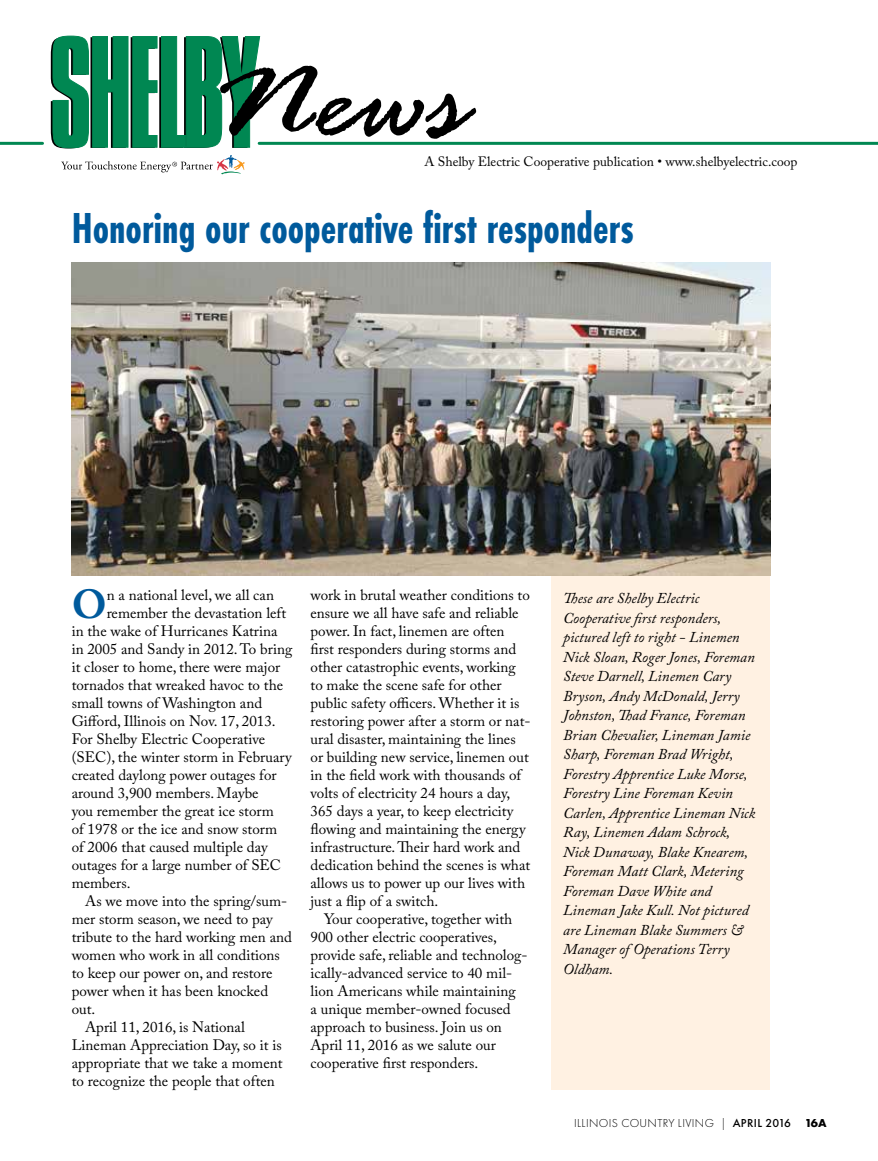
<style>
.page{position:relative;width:878px;height:1161px;background:#fff}
.page>*{position:absolute;margin:0;border:0;box-sizing:border-box;transform-origin:0 0}
.t1{font:700 45px "Futura PT Cond";color:#005a9c;scale:.93 1}
.t2{font:700 40.35px "Adobe Caslon Pro";color:#005a9c}
.t3{font:15px/18px "Adobe Caslon Pro";color:#000}
.t4{font:italic 15px/19.5px "Adobe Caslon Pro";color:#000}
.t5{font:13.5px "Adobe Caslon Pro";color:#000}
.t6{font:300 12px "Futura PT";letter-spacing:.03em;color:#000}
.s1{font-weight:500}
.s2{font-weight:700}
</style>
<div class="page">
<div style="left:550px;top:576px;width:219px;height:514px;background:#fff1e2"></div>
<hr style="left:0;top:142px;width:42px;height:3px;background:#008752">
<hr style="left:259px;top:142px;width:619px;height:3px;background:#008752">
<svg style="left:61px;top:155px;width:183px;height:19px"></svg>
<svg style="left:51px;top:36px;width:425px;height:112px"></svg>
<img style="left:71px;top:263px;width:699px;height:312px">
<p class="t5" style="left:424px;top:154px;width:374px">A Shelby Electric Cooperative publication • www.shelbyelectric.coop</p>
<h1 class="t1" style="left:72px;top:202px;width:605px">Honoring our cooperative first responders</h1>
<h2 class="t2" style="left:72px;top:580px;width:36px">O</h2>
<p class="t3" style="left:107px;top:586px;width:169px">n a national level, we all can</p>
<p class="t3" style="left:107px;top:604px;width:181px">remember the devastation left</p>
<p class="t3" style="left:72px;top:622px;width:207px">in the wake of Hurricanes Katrina</p>
<p class="t3" style="left:72px;top:640px;width:222px">in 2005 and Sandy in 2012. To bring</p>
<p class="t3" style="left:72px;top:658px;width:210px">it closer to home, there were major</p>
<p class="t3" style="left:72px;top:676px;width:213px">tornados that wreaked havoc to the</p>
<p class="t3" style="left:72px;top:694px;width:192px">small towns of Washington and</p>
<p class="t3" style="left:72px;top:712px;width:205px">Gifford, Illinois on Nov. 17, 2013.</p>
<p class="t3" style="left:72px;top:730px;width:195px">For Shelby Electric Cooperative</p>
<p class="t3" style="left:72px;top:748px;width:221px">(SEC), the winter storm in February</p>
<p class="t3" style="left:72px;top:766px;width:206px">created daylong power outages for</p>
<p class="t3" style="left:72px;top:784px;width:188px">around 3,900 members. Maybe</p>
<p class="t3" style="left:72px;top:802px;width:203px">you remember the great ice storm</p>
<p class="t3" style="left:72px;top:820px;width:207px">of 1978 or the ice and snow storm</p>
<p class="t3" style="left:72px;top:838px;width:197px">of 2006 that caused multiple day</p>
<p class="t3" style="left:72px;top:856px;width:211px">outages for a large number of SEC</p>
<p class="t3" style="left:72px;top:874px;width:60px">members.</p>
<p class="t3" style="left:85px;top:892px;width:203px">As we move into the spring/sum-</p>
<p class="t3" style="left:72px;top:910px;width:202px">mer storm season, we need to pay</p>
<p class="t3" style="left:72px;top:928px;width:222px">tribute to the hard working men and</p>
<p class="t3" style="left:72px;top:946px;width:210px">women who work in all conditions</p>
<p class="t3" style="left:72px;top:964px;width:202px">to keep our power on, and restore</p>
<p class="t3" style="left:72px;top:982px;width:198px">power when it has been knocked</p>
<p class="t3" style="left:72px;top:1000px;width:25px">out.</p>
<p class="t3" style="left:85px;top:1018px;width:161px">April 11, 2016, is National</p>
<p class="t3" style="left:72px;top:1036px;width:211px">Lineman Appreciation Day, so it is</p>
<p class="t3" style="left:72px;top:1054px;width:212px">appropriate that we take a moment</p>
<p class="t3" style="left:72px;top:1072px;width:205px">to recognize the people that often</p>
<p class="t3" style="left:310px;top:586px;width:221px">work in brutal weather conditions to ensure we all have safe and reliable power. In fact, linemen are often first responders during storms and other catastrophic events, working to make the scene safe for other public safety officers. Whether it is restoring power after a storm or nat&shy;ural disaster, maintaining the lines or building new service, linemen out in the field work with thousands of volts of electricity 24 hours a day, 365 days a year, to keep electricity flowing and maintaining the energy infrastructure. Their hard work and dedication behind the scenes is what allows us to power up our lives with just a flip of a switch.</p>
<p class="t3" style="left:310px;top:910px;width:218px;text-indent:14px">Your cooperative, together with 900 other electric cooperatives, provide safe, reliable and technolog&shy;ically-advanced service to 40 mil&shy;lion Americans while maintaining<br>a unique member-owned focused approach to business. Join us on April 11, 2016 as we salute our cooperative first responders.</p>
<p class="t4" style="left:563px;top:588px;width:193px">These are Shelby Electric<br>Cooperative first responders, pictured left to right - Linemen<br>Nick Sloan, Roger Jones, Foreman<br>Steve Darnell, Linemen Cary<br>Bryson, Andy McDonald, Jerry<br>Johnston, Thad France, Foreman<br>Brian Chevalier, Lineman Jamie<br>Sharp, Foreman Brad Wright,<br>Forestry Apprentice Luke Morse,<br>Forestry Line Foreman Kevin<br>Carlen, Apprentice Lineman Nick<br>Ray, Linemen Adam Schrock,<br>Nick Dunaway, Blake Knearem,<br>Foreman Matt Clark, Metering<br>Foreman Dave White and<br>Lineman Jake Kull. Not pictured are Lineman Blake Summers &amp;<br>Manager of Operations Terry<br>Oldham.</p>
<p class="t6" style="left:574px;top:1117px;width:254px">ILLINOIS COUNTRY LIVING | <span class="s1">APRIL 2016</span> <span class="s2">16a</span></p>
</div>
